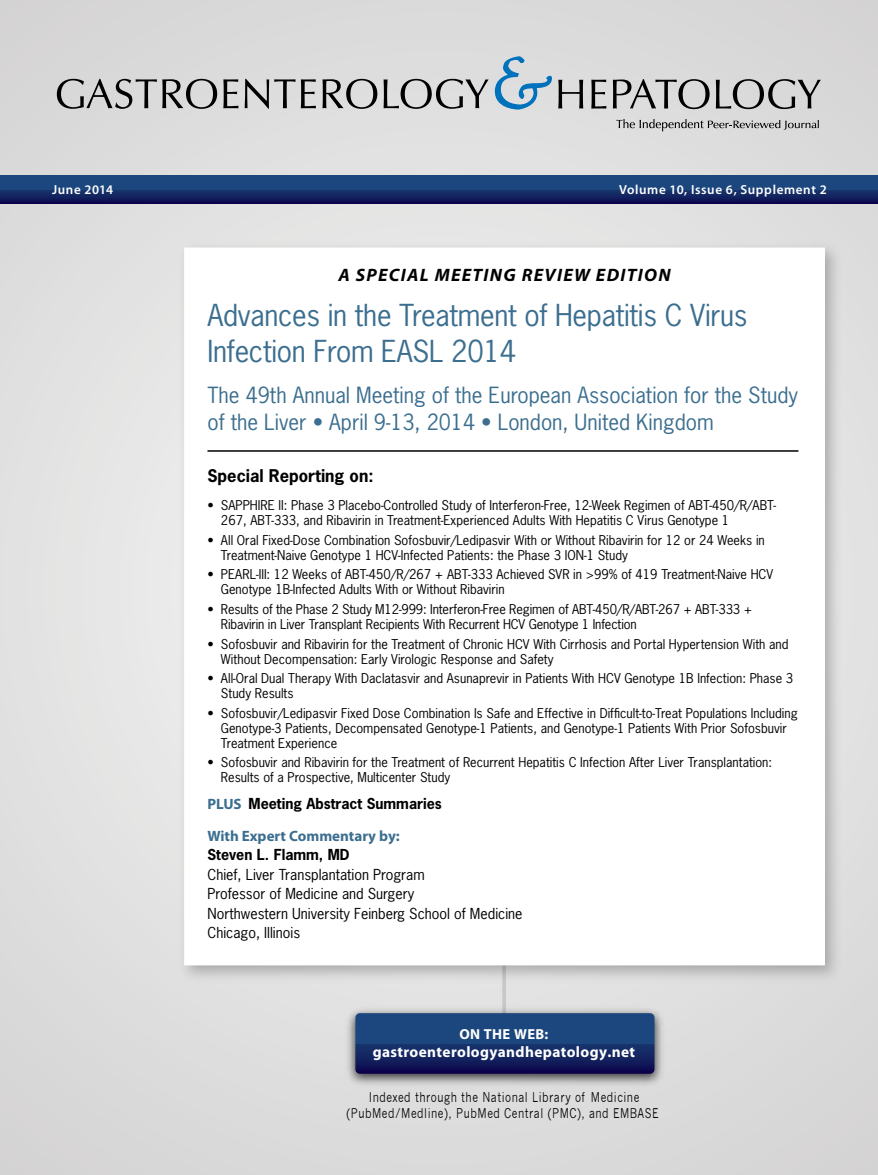
<style>
.page{position:relative;width:878px;height:1175px;background:#fff}
.page>*{position:absolute;margin:0;border:0;box-sizing:border-box;transform-origin:0 0}
.t1{font:28.5px/36px "News Gothic Std";letter-spacing:-.01em;color:#3b6e8f}
.t2{font:21px/27px "News Gothic Std";color:#3b6e8f}
.t3{font:italic 700 18px "Myriad Pro";letter-spacing:.07em;color:#000}
.t4{font:700 16.5px "News Gothic Std";color:#000}
.t5{font:700 15.3px "Myriad Pro";letter-spacing:.025em;color:#fff}
.t6{font:700 15px "Myriad Pro";color:#3b6e8f}
.t7{font:700 14.55px "Myriad Pro";letter-spacing:.025em;color:#fff}
.t8{font:14.25px/19.5px "News Gothic Std";color:#000}
.t9{font:700 14.25px "News Gothic Std";color:#000}
.t10{font:13.05px/16px "News Gothic";letter-spacing:.05em;color:#010101;text-align:center;scale:.8 1}
.t11{font:600 13.05px "Myriad Pro";letter-spacing:.045em;color:#fff}
.t12{font:12.75px/15px "News Gothic Std";color:#000}
.s1{font-family:"Myriad Pro";font-size:15px;color:#3b6e8f}
</style>
<div class="page">
<div style="left:0;top:0;width:878px;height:1174px;background:#dedddd"></div>
<svg style="left:494px;top:56px;width:58px;height:54px"></svg>
<svg style="left:57px;top:79px;width:160px;height:30px"></svg>
<svg style="left:223px;top:79px;width:15px;height:29px"></svg>
<svg style="left:245px;top:79px;width:50px;height:30px"></svg>
<svg style="left:301px;top:79px;width:15px;height:29px"></svg>
<svg style="left:322px;top:79px;width:55px;height:30px"></svg>
<svg style="left:383px;top:79px;width:105px;height:30px"></svg>
<svg style="left:558px;top:80px;width:25px;height:29px"></svg>
<svg style="left:591px;top:80px;width:15px;height:29px"></svg>
<svg style="left:613px;top:79px;width:96px;height:30px"></svg>
<svg style="left:715px;top:79px;width:105px;height:30px"></svg>
<svg style="left:616px;top:119px;width:202px;height:12px"></svg>
<hr style="left:502px;top:734px;width:4px;height:305px;background:#c7c8ca">
<img style="left:348px;top:1009px;width:314px;height:76px">
<svg style="left:355px;top:1013px;width:299px;height:60px;background:#17346e"></svg>
<svg style="left:0;top:176px;width:878px;height:27px;background:#17346e"></svg>
<img style="left:173px;top:248px;width:663px;height:729px">
<div style="left:186px;top:249px;width:637px;height:714px;background:#fff"></div>
<div style="left:184px;top:247px;width:641px;height:718px;border:4px solid #fff"></div>
<hr style="left:207px;top:450px;width:591px;height:2px;background:#000">
<p class="t11" style="left:52px;top:181px;width:63px">June 2014</p>
<p class="t11" style="left:619px;top:181px;width:209px">Volume 10, Issue 6, Supplement 2</p>
<h3 class="t3" style="left:338px;top:263px;width:333px">A SPECIAL MEETING REVIEW EDITION</h3>
<h1 class="t1" style="left:207px;top:297px;width:541px">Advances in the Treatment of Hepatitis C Virus<br>Infection From EASL 2014</h1>
<h2 class="t2" style="left:207px;top:381px;width:592px">The 49th Annual Meeting of the European Association for the Study of the Liver • April 9-13, 2014 • London, United Kingdom</h2>
<p class="t4" style="left:207px;top:464px;width:167px">Special Reporting on:</p>
<p class="t12" style="left:221px;top:498px;width:556px;text-indent:-14px">• SAPPHIRE II: Phase 3 Placebo-Controlled Study of Interferon-Free, 12-Week Regimen of ABT-450/R/ABT-<br>267, ABT-333, and Ribavirin in Treatment-Experienced Adults With Hepatitis C Virus Genotype 1</p>
<p class="t12" style="left:221px;top:532px;width:545px;text-indent:-14px">• All Oral Fixed-Dose Combination Sofosbuvir/Ledipasvir With or Without Ribavirin for 12 or 24 Weeks in<br>Treatment-Naive Genotype 1 HCV-Infected Patients: the Phase 3 ION-1 Study</p>
<p class="t12" style="left:221px;top:567px;width:553px;text-indent:-14px">• PEARL-III: 12 Weeks of ABT-450/R/267 + ABT-333 Achieved SVR in &gt;99% of 419 Treatment-Naive HCV<br>Genotype 1B-Infected Adults With or Without Ribavirin</p>
<p class="t12" style="left:221px;top:601px;width:532px;text-indent:-14px">• Results of the Phase 2 Study M12-999: Interferon-Free Regimen of ABT-450/R/ABT-267 + ABT-333 +<br>Ribavirin in Liver Transplant Recipients With Recurrent HCV Genotype 1 Infection</p>
<p class="t12" style="left:221px;top:636px;width:569px;text-indent:-14px">• Sofosbuvir and Ribavirin for the Treatment of Chronic HCV With Cirrhosis and Portal Hypertension With and<br>Without Decompensation: Early Virologic Response and Safety</p>
<p class="t12" style="left:221px;top:671px;width:573px;text-indent:-14px">• All-Oral Dual Therapy With Daclatasvir and Asunaprevir in Patients With HCV Genotype 1B Infection: Phase 3<br>Study Results</p>
<p class="t12" style="left:221px;top:705px;width:578px;text-indent:-14px">• Sofosbuvir/Ledipasvir Fixed Dose Combination Is Safe and Effective in Difficult-to-Treat Populations Including<br>Genotype-3 Patients, Decompensated Genotype-1 Patients, and Genotype-1 Patients With Prior Sofosbuvir<br>Treatment Experience</p>
<p class="t12" style="left:221px;top:755px;width:552px;text-indent:-14px">• Sofosbuvir and Ribavirin for the Treatment of Recurrent Hepatitis C Infection After Liver Transplantation:<br>Results of a Prospective, Multicenter Study</p>
<p class="t9" style="left:207px;top:794px;width:236px"><span class="s1">PLUS</span> Meeting Abstract Summaries</p>
<p class="t6" style="left:207px;top:826px;width:194px">With Expert Commentary by:</p>
<p class="t9" style="left:207px;top:845px;width:144px">Steven L. Flamm, MD</p>
<p class="t8" style="left:207px;top:864px;width:316px">Chief, Liver Transplantation Program<br>Professor of Medicine and Surgery<br>Northwestern University Feinberg School of Medicine Chicago, Illinois</p>
<p class="t7" style="left:459px;top:1024px;width:90px">ON THE WEB:</p>
<p class="t5" style="left:373px;top:1042px;width:264px">gastroenterologyandhepatology.net</p>
<p class="t10" style="left:346px;top:1089px;width:391px">Indexed through the National Library of Medicine (PubMed/Medline), PubMed Central (PMC), and EMBASE</p>
</div>
